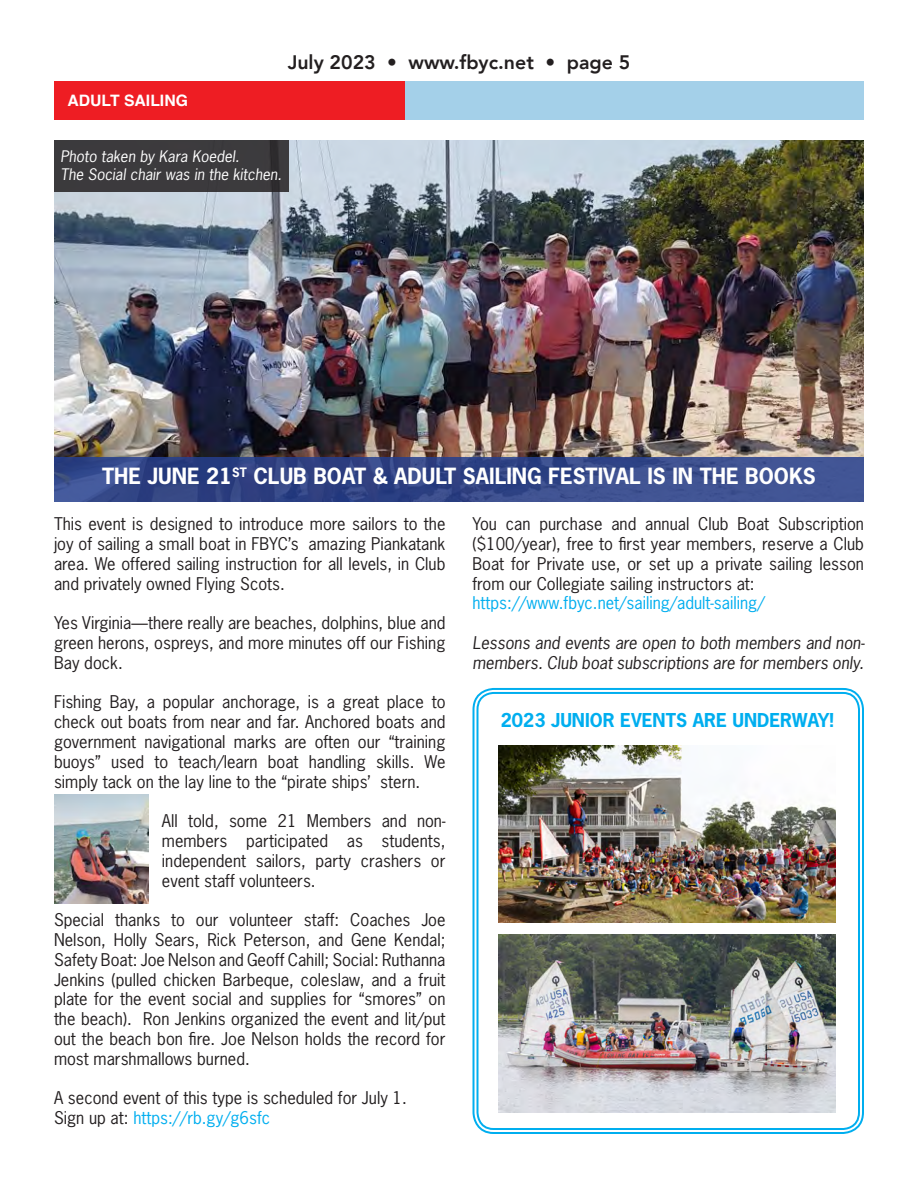
<style>
.page{position:relative;width:918px;height:1188px;background:#fff}
.page>*{position:absolute;margin:0;border:0;box-sizing:border-box;transform-origin:0 0}
.t1{font:700 21px "News Gothic Std";color:#fff}
.t2{font:800 19.5px "Avenir";color:#231f20}
.t3{font:700 18px "News Gothic Std";color:#00aeef}
.t4{font:16.5px/19.8px "News Gothic Std";color:#231f20;text-align:justify}
.t5{font:italic 16.5px/19.8px "News Gothic Std";color:#231f20}
.t6{font:16.5px "News Gothic Std";color:#00aeef}
.Arial-rev{font:700 15.75px "Helvetica";color:#fff}
.t7{font:italic 15px "News Gothic Std";color:#fff}
.s1{color:#231f20}
</style>
<div class="page">
<div style="left:400px;top:81px;width:464px;height:39px;background:#a4d0e9"></div>
<div style="left:54px;top:81px;width:351px;height:39px;background:#ee1d23"></div>
<div style="left:473px;top:688px;width:391px;height:446px;border:2px solid #00aeef;border-radius:20px"></div>
<div style="left:477px;top:692px;width:383px;height:438px;border:2px solid #00aeef;border-radius:16px"></div>
<img style="left:54px;top:140px;width:810px;height:317px">
<svg style="left:54px;top:457px;width:810px;height:44px;background:#354889"></svg>
<img style="left:54px;top:795px;width:94px;height:109px">
<div style="left:54px;top:140px;width:234px;height:52px;background:#3c3a3d"></div>
<img style="left:499px;top:745px;width:337px;height:177px">
<img style="left:499px;top:934px;width:337px;height:179px">
<p class="Arial-rev" style="left:68px;top:88px;width:122px">ADULT SAILING</p>
<p class="t2" style="left:288px;top:47px;width:344px">July 2023 • www.fbyc.net • page 5</p>
<p class="t7" style="left:60px;top:146px;width:180px">Photo taken by Kara Koedel.</p>
<p class="t7" style="left:60px;top:164px;width:223px">The Social chair was in the kitchen.</p>
<p class="t1" style="left:102px;top:462px;width:715px">THE JUNE 21<sup>ST</sup> CLUB BOAT &amp; ADULT SAILING FESTIVAL IS IN THE BOOKS</p>
<p class="t4" style="left:472px;top:514px;width:393px">You can purchase and annual Club Boat Subscription ($100/year), free to first year members, reserve a Club Boat for Private use, or set up a private sailing lesson from our Collegiate sailing instructors at:</p>
<p class="t6" style="left:472px;top:593px;width:294px">https://www.fbyc.net/sailing/adult-sailing/</p>
<p class="t5" style="left:472px;top:633px;width:394px">Lessons and events are open to both members and non&shy;members. Club boat subscriptions are for members only.</p>
<p class="t4" style="left:54px;top:514px;width:393px">This event is designed to introduce more sailors to the joy of sailing a small boat in FBYC’s amazing Piankatank area. We offered sailing instruction for all levels, in Club and privately owned Flying Scots.</p>
<p class="t4" style="left:54px;top:613px;width:393px">Yes Virginia—there really are beaches, dolphins, blue and green herons, ospreys, and more minutes off our Fishing Bay dock.</p>
<p class="t4" style="left:54px;top:692px;width:393px">Fishing Bay, a popular anchorage, is a great place to check out boats from near and far. Anchored boats and government navigational marks are often our “training buoys” used to teach/learn boat handling skills. We simply tack on the lay line to the “pirate ships’ stern.</p>
<p class="t4" style="left:162px;top:811px;width:285px">All told, some 21 Members and non&shy;members participated as students, independent sailors, party crashers or event staff volunteers.</p>
<p class="t4" style="left:54px;top:910px;width:393px">Special thanks to our volunteer staff: Coaches Joe Nelson, Holly Sears, Rick Peterson, and Gene Kendal; Safety Boat: Joe Nelson and Geoff Cahill; Social: Ruthanna Jenkins (pulled chicken Barbeque, coleslaw, and a fruit plate for the event social and supplies for “smores” on the beach). Ron Jenkins organized the event and lit/put out the beach bon fire. Joe Nelson holds the record for most marshmallows burned.</p>
<p class="t4" style="left:54px;top:1088px;width:354px">A second event of this type is scheduled for July 1.</p>
<p class="t6" style="left:54px;top:1107px;width:218px"><span class="s1">Sign up at:</span> https://rb.gy/g6sfc</p>
<p class="t3" style="left:501px;top:708px;width:335px">2023 JUNIOR EVENTS ARE UNDERWAY!</p>
</div>
